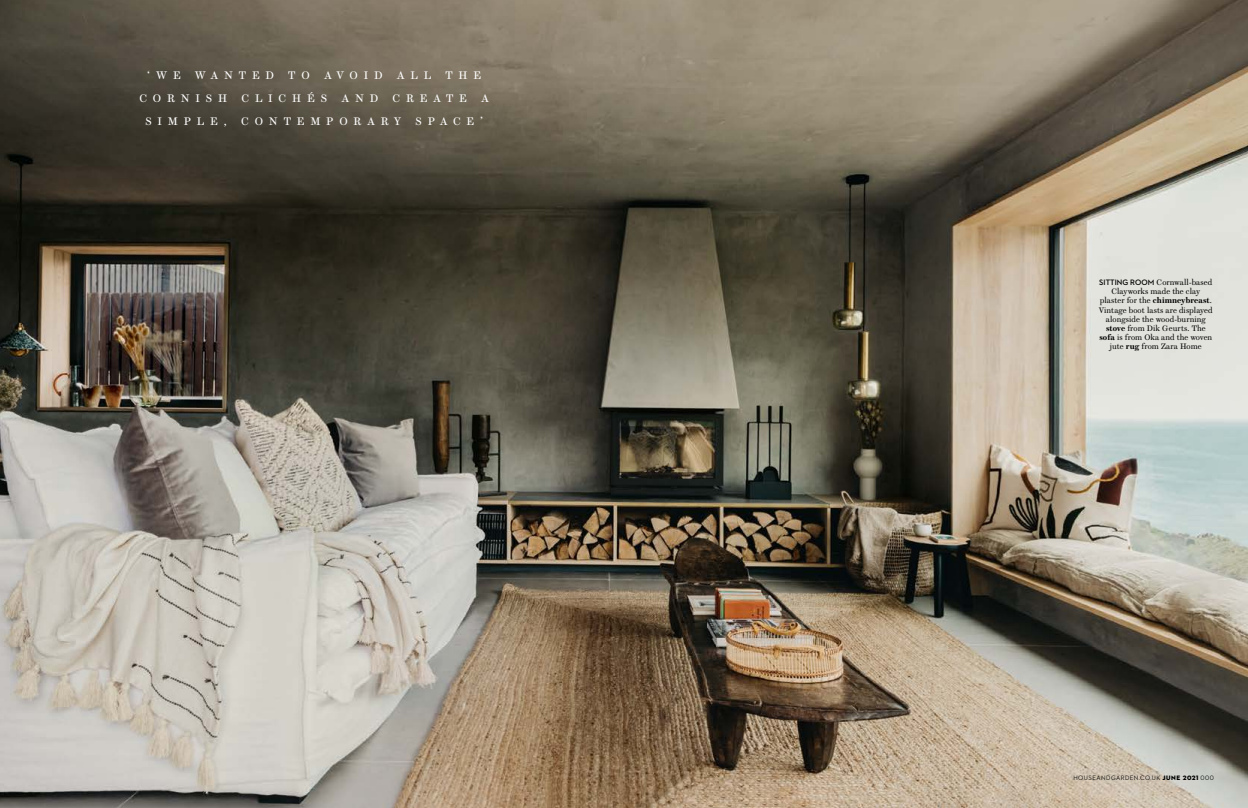
<style>
.page{position:relative;width:1248px;height:808px;background:#fff}
.page>*{position:absolute;margin:0;border:0;box-sizing:border-box;transform-origin:0 0}
.t1{font:11px "Brunel Text";letter-spacing:.53em;color:#fff}
.t2{font:8px/9px "Brunel Text";letter-spacing:.01em;color:#000;text-align:center}
.t3{font:500 6.5px "Neutraface 2 Display";letter-spacing:.075em;color:#000}
.s1{font-family:"Neutraface 2 Display";font-weight:700}
.s2{font-weight:600}
.s3{font-family:"Neutraface 2 Display Titling";font-weight:400}
</style>
<div class="page">
<img style="left:0;top:0;width:1247px;height:808px">
<h1 class="t1" style="left:147px;top:69px;width:35px">‘WE</h1>
<h1 class="t1" style="left:195px;top:69px;width:81px">WANTED</h1>
<h1 class="t1" style="left:288px;top:69px;width:23px">T O</h1>
<h1 class="t1" style="left:324px;top:69px;width:60px">AVOID</h1>
<h1 class="t1" style="left:397px;top:69px;width:36px">ALL</h1>
<h1 class="t1" style="left:445px;top:69px;width:37px">THE</h1>
<h1 class="t1" style="left:139px;top:92px;width:89px">CORNISH</h1>
<h1 class="t1" style="left:241px;top:92px;width:87px">CLICHÉS</h1>
<h1 class="t1" style="left:341px;top:92px;width:38px">AND</h1>
<h1 class="t1" style="left:392px;top:92px;width:76px">CREATE</h1>
<h1 class="t1" style="left:481px;top:92px;width:9px">A</h1>
<h1 class="t1" style="left:145px;top:115px;width:83px">SIMPLE,</h1>
<h1 class="t1" style="left:241px;top:115px;width:162px">CONTEMPORARY</h1>
<h1 class="t1" style="left:415px;top:115px;width:69px">SPACE’</h1>
<p class="t2" style="left:1098px;top:278px;width:115px"><span class="s1">SITTING ROOM</span> Cornwall-based<br>Clayworks made the clay plaster for the <span class="s2">chimneybreast</span>.<br>Vintage boot lasts are displayed alongside the wood-burning <span class="s2">stove</span> from Dik Geurts. The <span class="s2">sofa</span> is from Oka and the woven jute <span class="s2">rug</span> from Zara Home</p>
<p class="t3" style="left:1073px;top:774px;width:142px">HOUSEANDGARDEN.CO.UK <span class="s3">JUNE 2021</span> 000</p>
</div>
